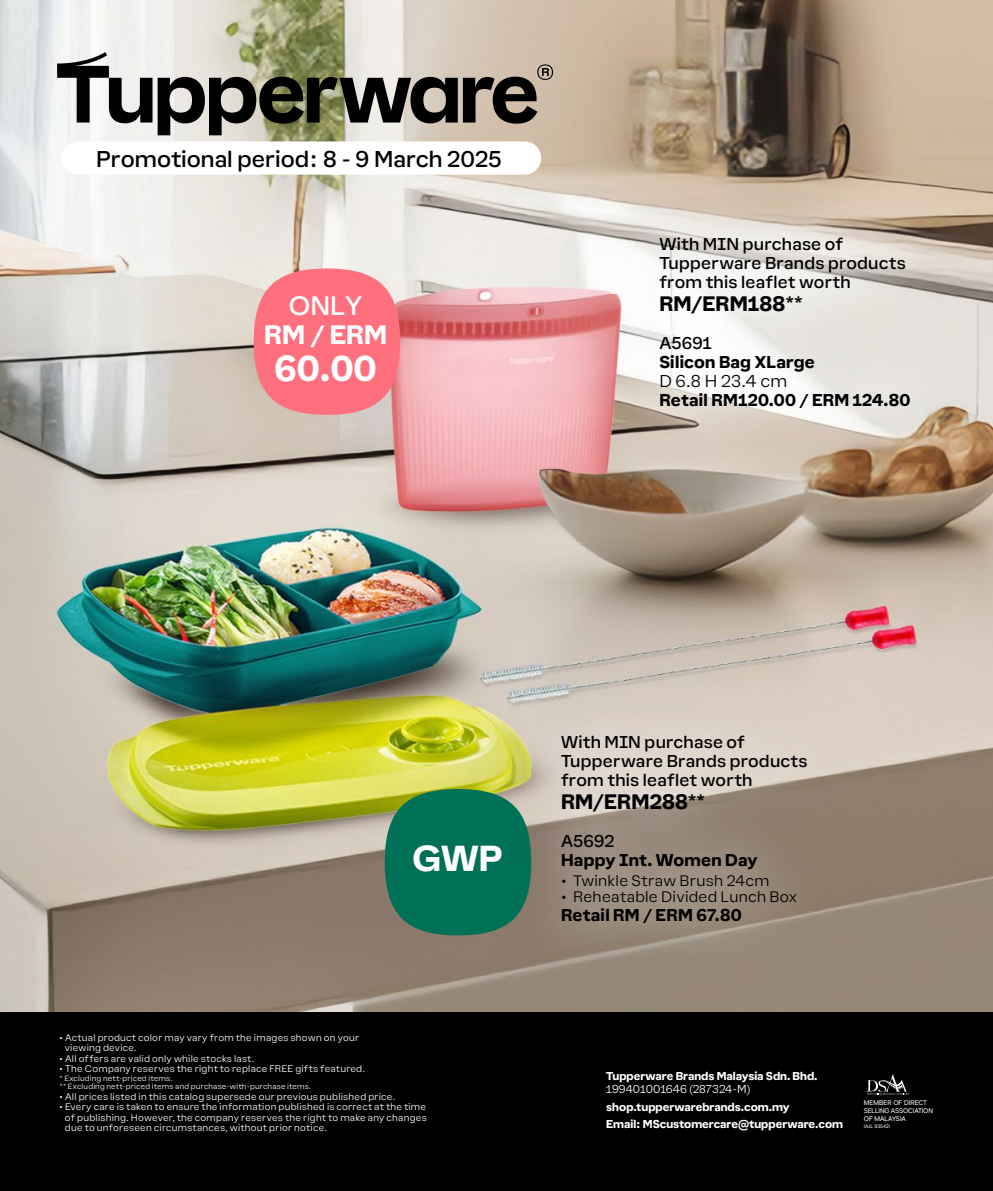
<style>
.page{position:relative;width:993px;height:1191px;background:#fff}
.page>*{position:absolute;margin:0;border:0;box-sizing:border-box;transform-origin:0 0}
.t1{font:700 33.25px "Earl Sans";color:#fff}
.t2{font:700 24.5px "Earl Sans";color:#fff}
.t3{font:24.5px "Earl Sans";color:#fff}
.t4{font:21px "Earl Sans";color:#000}
.t5{font:700 19.25px "Earl Sans";letter-spacing:.01em;color:#000}
.t6{font:15.75px/18.9px "Earl Sans";letter-spacing:.015em;color:#000}
.t7{font:700 15.75px "Earl Sans";letter-spacing:.015em;color:#000}
.t8{font:300 15.75px "Earl Sans";color:#000}
.t9{font:300 14px "Earl Sans";letter-spacing:.02em;color:#000}
.t10{font:700 10.5px "Earl Sans";color:#fff}
.t11{font:300 10.5px "Earl Sans";color:#fff}
.t12{font:300 8.75px/10.5px "Earl Sans";letter-spacing:.03em;color:#fff}
.t13{font:300 7px/8.4px "Earl Sans";letter-spacing:.03em;color:#fff}
.t14{font:6.83px/8px "Tupper PRO";letter-spacing:-.02em;color:#fff}
.t15{font:5.08px "Tupper PRO";color:#fff}
</style>
<div class="page">
<img style="left:0;top:0;width:992px;height:1012px">
<div style="left:0;top:1012px;width:992px;height:179px;background:#000"></div>
<svg style="left:865px;top:1074px;width:43px;height:21px"></svg>
<svg style="left:57px;top:52px;width:496px;height:83px;background:#8c897e"></svg>
<div style="left:62px;top:141px;width:479px;height:34px;background:#fff;border-radius:17px"></div>
<div style="left:253px;top:268px;width:147px;height:147px;background:#ff707f;border-radius:50%"></div>
<div style="left:384px;top:789px;width:147px;height:146px;background:#007056;border-radius:50%"></div>
<div style="left:614px;top:193px;width:338px;height:259px;background:#fff;opacity:.89"></div>
<div style="left:517px;top:692px;width:328px;height:274px;background:#fff;opacity:.89"></div>
<h3 class="t4" style="left:96px;top:141px;width:406px">Promotional period: 8 - 9 March 2025</h3>
<h2 class="t3" style="left:289px;top:285px;width:75px">ONLY</h2>
<h2 class="t2" style="left:264px;top:314px;width:124px">RM / ERM</h2>
<h1 class="t1" style="left:274px;top:339px;width:104px">60.00</h1>
<h3 class="t6" style="left:659px;top:233px;width:248px">With MIN purchase of<br>Tupperware Brands products from this leaflet worth</h3>
<h3 class="t5" style="left:659px;top:287px;width:145px">RM/ERM188**</h3>
<h3 class="t6" style="left:659px;top:332px;width:54px">A5691</h3>
<h3 class="t7" style="left:659px;top:348px;width:157px">Silicon Bag XLarge</h3>
<h3 class="t8" style="left:659px;top:368px;width:129px">D 6.8 H 23.4 cm</h3>
<h3 class="t7" style="left:659px;top:386px;width:252px">Retail RM120.00 / ERM 124.80</h3>
<h1 class="t1" style="left:412px;top:829px;width:91px">GWP</h1>
<p class="t12" style="left:65px;top:1031px;width:296px;text-indent:-5px">• Actual product color may vary from the images shown on your viewing device.</p>
<p class="t12" style="left:60px;top:1052px;width:196px">• All offers are valid only while stocks last.</p>
<p class="t12" style="left:60px;top:1063px;width:307px">• The Company reserves the right to replace FREE gifts featured.</p>
<p class="t13" style="left:60px;top:1073px;width:253px">* Excluding nett-priced items.<br>** Excluding nett-priced items and purchase-with-purchase items.</p>
<p class="t12" style="left:60px;top:1090px;width:337px">• All prices listed in this catalog supersede our previous published price.</p>
<p class="t12" style="left:65px;top:1100px;width:363px;text-align:justify;text-indent:-5px">• Every care is taken to ensure the information published is correct at the time of publishing. However, the company reserves the right to make any changes due to unforeseen circumstances, without prior notice.</p>
<h3 class="t6" style="left:561px;top:731px;width:248px">With MIN purchase of<br>Tupperware Brands products from this leaflet worth</h3>
<h3 class="t5" style="left:561px;top:785px;width:146px">RM/ERM288**</h3>
<h3 class="t6" style="left:561px;top:830px;width:55px">A5692</h3>
<h3 class="t7" style="left:561px;top:846px;width:198px">Happy Int. Women Day</h3>
<h3 class="t9" style="left:561px;top:869px;width:210px">• Twinkle Straw Brush 24cm</h3>
<h3 class="t9" style="left:561px;top:885px;width:237px">• Reheatable Divided Lunch Box</h3>
<h3 class="t7" style="left:561px;top:901px;width:182px">Retail RM / ERM 67.80</h3>
<p class="t10" style="left:606px;top:1066px;width:213px">Tupperware Brands Malaysia Sdn. Bhd.</p>
<p class="t11" style="left:606px;top:1080px;width:145px">199401001646 (287324-M)</p>
<p class="t10" style="left:606px;top:1097px;width:185px">shop.tupperwarebrands.com.my</p>
<p class="t10" style="left:606px;top:1115px;width:238px">Email: MScustomercare@tupperware.com</p>
<p class="t14" style="left:863px;top:1098px;width:70px">MEMBER OF DIRECT<br>SELLING ASSOCIATION<br>OF MALAYSIA</p>
<p class="t15" style="left:863px;top:1123px;width:28px">(AJL 93542)</p>
</div>
